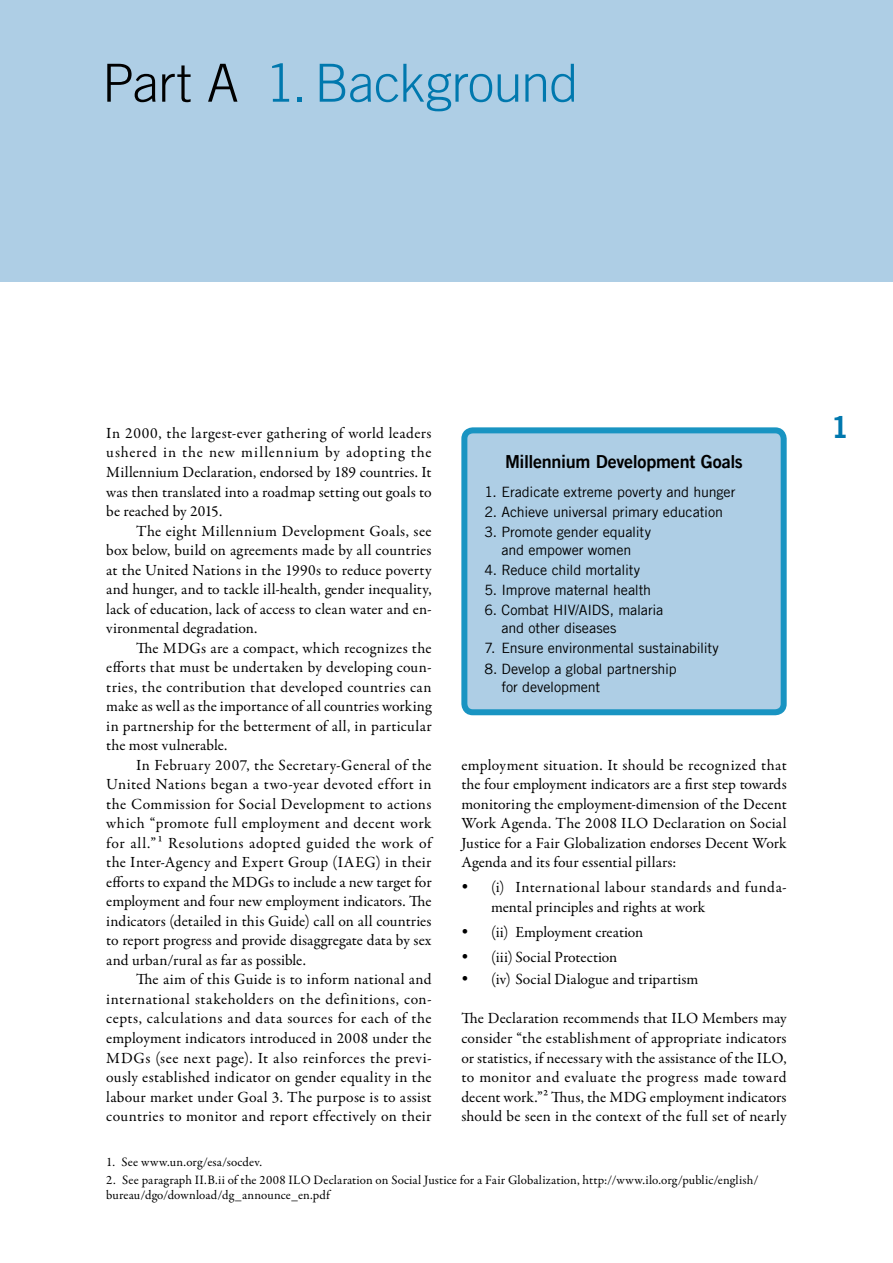
<style>
.page{position:relative;width:893px;height:1263px;background:#fff}
.page>*{position:absolute;margin:0;border:0;box-sizing:border-box;transform-origin:0 0}
.titre_A_mdg{font:300 52.5px "Trade Gothic LT Com";letter-spacing:-.015em;color:#0078ae}
.t1{font:30px "Trade Gothic LT Com Bd 2";color:#0078ae}
.box_titre{font:18px "Trade Gothic LT Com Bd 2";letter-spacing:-.02em;color:#000}
.txt_mdg{font:15.6px/19.5px "Garamond Premr Pro";letter-spacing:.01em;color:#000;text-align:justify}
.txt_1er_mdg{font:15.6px/19.5px "Garamond Premr Pro";letter-spacing:.005em;color:#000;text-align:justify}
.txt_mdg-2{font:14.25px/18px "Trade Gothic LT Com";letter-spacing:-.005em;color:#000}
.notes_mdg{font:12.9px/15px "Garamond Premr Pro";letter-spacing:.015em;color:#000}
.s1{color:#000}
</style>
<div class="page">
<div style="left:0;top:0;width:893px;height:282px;background:#aecee5"></div>
<div style="left:464px;top:430px;width:320px;height:282px;background:#aecee5;border-radius:9px"></div>
<div style="left:461px;top:427px;width:326px;height:288px;border:6px solid #1994c2;border-radius:9px"></div>
<p class="titre_A_mdg" style="left:102px;top:52px;width:478px"><span class="s1">Part A</span> 1. Background</p>
<p class="txt_1er_mdg" style="left:106px;top:424px;width:327px">In 2000, the largest-ever gathering of world leaders ushered in the new millennium by adopting the Millennium Declaration, endorsed by 189 countries. It was then translated into a roadmap setting out goals to be reached by 2015.</p>
<p class="txt_mdg" style="left:106px;top:521px;width:327px;text-indent:30px">The eight Millennium Development Goals, see box below, build on agreements made by all countries at the United Nations in the 1990s to reduce poverty and hunger, and to tackle ill-health, gender inequality, lack of education, lack of access to clean water and en&shy;vironmental degradation.</p>
<p class="txt_mdg" style="left:106px;top:638px;width:327px;text-indent:30px">The MDGs are a compact, which recognizes the efforts that must be undertaken by developing coun&shy;tries, the contribution that developed countries can make as well as the importance of all countries working in partnership for the betterment of all, in particular the most vulnerable.</p>
<p class="txt_mdg" style="left:106px;top:755px;width:327px;text-indent:30px">In February 2007, the Secretary-General of the United Nations began a two-year devoted effort in the Commission for Social Development to actions which “promote full employment and decent work for all.”1 Resolutions adopted guided the work of the Inter-Agency and Expert Group (IAEG) in their efforts to expand the MDGs to include a new target for employment and four new employment indicators. The indicators (detailed in this Guide) call on all countries to report progress and provide disaggregate data by sex and urban/rural as far as possible.</p>
<p class="txt_mdg" style="left:106px;top:970px;width:327px;text-indent:30px">The aim of this Guide is to inform national and international stakeholders on the definitions, con&shy;cepts, calculations and data sources for each of the employment indicators introduced in 2008 under the MDGs (see next page). It also reinforces the previ&shy;ously established indicator on gender equality in the labour market under Goal 3. The purpose is to assist countries to monitor and report effectively on their</p>
<p class="box_titre" style="left:505px;top:450px;width:239px">Millennium Development Goals</p>
<p class="txt_mdg-2" style="left:484px;top:482px;width:253px">1. Eradicate extreme poverty and hunger</p>
<p class="txt_mdg-2" style="left:484px;top:502px;width:240px">2. Achieve universal primary education</p>
<p class="txt_mdg-2" style="left:484px;top:523px;width:168px;text-align:center">3. Promote gender equality and empower women</p>
<p class="txt_mdg-2" style="left:484px;top:561px;width:157px">4. Reduce child mortality</p>
<p class="txt_mdg-2" style="left:484px;top:581px;width:168px">5. Improve maternal health</p>
<p class="txt_mdg-2" style="left:501px;top:601px;width:163px;text-indent:-17px">6. Combat HIV/AIDS, malaria and other diseases</p>
<p class="txt_mdg-2" style="left:484px;top:639px;width:236px">7. Ensure environmental sustainability</p>
<p class="txt_mdg-2" style="left:501px;top:659px;width:177px;text-indent:-17px">8. Develop a global partnership for development</p>
<p class="txt_mdg" style="left:461px;top:755px;width:327px">employment situation. It should be recognized that the four employment indicators are a first step towards monitoring the employment-dimension of the Decent Work Agenda. The 2008 ILO Declaration on Social Justice for a Fair Globalization endorses Decent Work Agenda and its four essential pillars:</p>
<p class="txt_mdg" style="left:491px;top:878px;width:297px">(i) International labour standards and funda&shy;mental principles and rights at work</p>
<p class="txt_mdg" style="left:491px;top:923px;width:154px">(ii) Employment creation</p>
<p class="txt_mdg" style="left:491px;top:948px;width:128px">(iii) Social Protection</p>
<p class="txt_mdg" style="left:491px;top:970px;width:209px">(iv) Social Dialogue and tripartism</p>
<p class="txt_1er_mdg" style="left:461px;top:1009px;width:327px">The Declaration recommends that ILO Members may consider “the establishment of appropriate indicators or statistics, if necessary with the assistance of the ILO, to monitor and evaluate the progress made toward decent work.”2 Thus, the MDG employment indicators should be seen in the context of the full set of nearly</p>
<p class="notes_mdg" style="left:106px;top:1155px;width:157px">1. See www.un.org/esa/socdev.</p>
<p class="notes_mdg" style="left:106px;top:1173px;width:654px">2. See paragraph II.B.ii of the 2008 ILO Declaration on Social Justice for a Fair Globalization, http://www.ilo.org/public/english/ bureau/dgo/download/dg_announce_en.pdf</p>
<p class="t1" style="left:831px;top:409px;width:20px">1</p>
</div>
